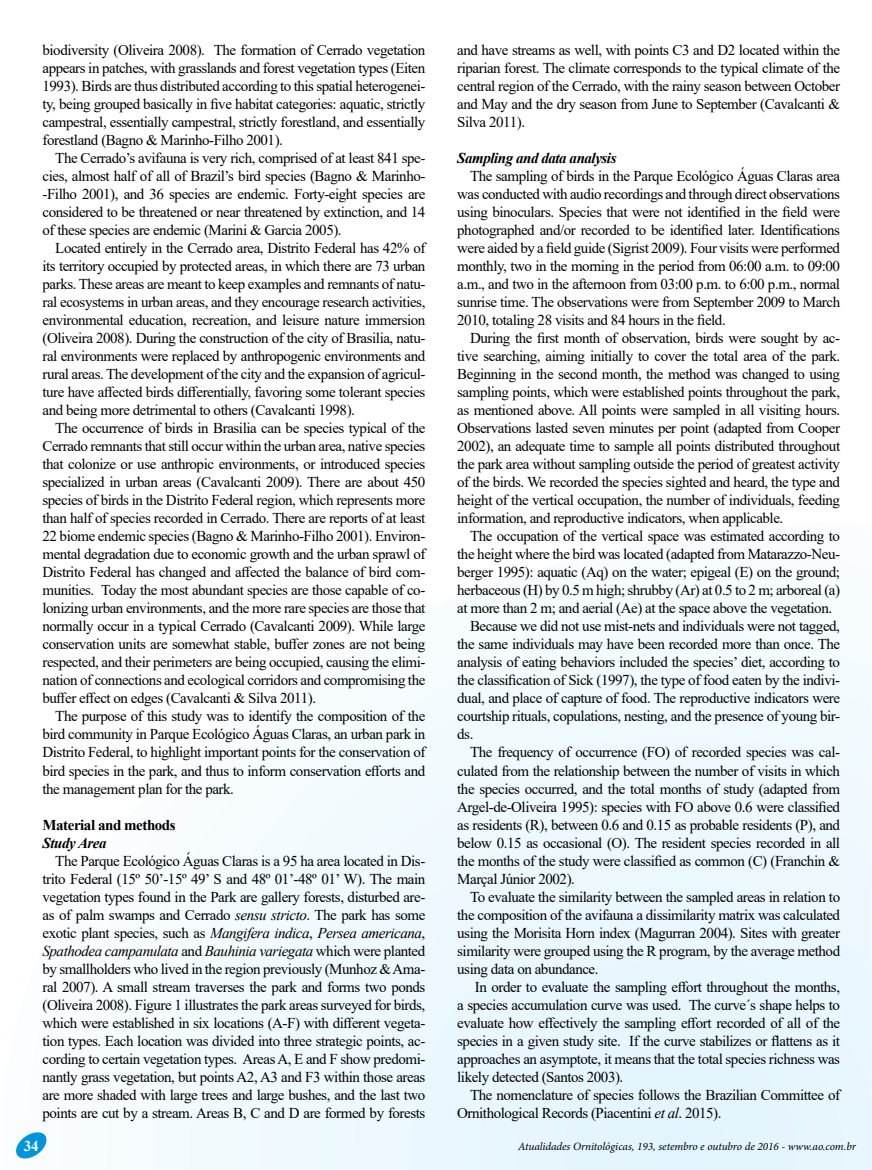
<style>
.page{position:relative;width:872px;height:1170px;background:#fff}
.page>*{position:absolute;margin:0;border:0;box-sizing:border-box;transform-origin:0 0}
.t1{font:15px/18px "Times New Roman";letter-spacing:-.03em;color:#000;text-align:justify}
.t2{font:italic 700 15px "Times New Roman";letter-spacing:-.03em;color:#000}
.t3{font:700 15px "Times New Roman";letter-spacing:-.03em;color:#000}
.t4{font:700 15px "Times New Roman";color:#fff}
.t5{font:italic 11.25px "Minion Pro";letter-spacing:-.005em;color:#000}
.s1{font-style:italic}
</style>
<div class="page">
<svg style="left:155px;top:632px;width:716px;height:537px"></svg>
<svg style="left:871px;top:731px;width:1px;height:438px"></svg>
<svg style="left:16px;top:1132px;width:31px;height:27px"></svg>
<p class="t1" style="left:43px;top:41px;width:384px">biodiversity (Oliveira 2008). The formation of Cerrado vegetation appears in patches, with grasslands and forest vegetation types (Eiten 1993). Birds are thus distributed according to this spatial heterogenei&shy;ty, being grouped basically in five habitat categories: aquatic, strictly campestral, essentially campestral, strictly forestland, and essentially forestland (Bagno &amp; Marinho-Filho 2001).</p>
<p class="t1" style="left:43px;top:149px;width:384px;text-indent:13px">The Cerrado’s avifauna is very rich, comprised of at least 841 spe&shy;cies, almost half of all of Brazil’s bird species (Bagno &amp; Marinho--Filho 2001), and 36 species are endemic. Forty-eight species are considered to be threatened or near threatened by extinction, and 14 of these species are endemic (Marini &amp; Garcia 2005).</p>
<p class="t1" style="left:43px;top:239px;width:384px;text-indent:13px">Located entirely in the Cerrado area, Distrito Federal has 42% of its territory occupied by protected areas, in which there are 73 urban parks. These areas are meant to keep examples and remnants of natu&shy;ral ecosystems in urban areas, and they encourage research activities, environmental education, recreation, and leisure nature immersion (Oliveira 2008). During the construction of the city of Brasilia, natu&shy;ral environments were replaced by anthropogenic environments and rural areas. The development of the city and the expansion of agricul&shy;ture have affected birds differentially, favoring some tolerant species and being more detrimental to others (Cavalcanti 1998).</p>
<p class="t1" style="left:43px;top:419px;width:384px;text-indent:13px">The occurrence of birds in Brasilia can be species typical of the Cerrado remnants that still occur within the urban area, native species that colonize or use anthropic environments, or introduced species specialized in urban areas (Cavalcanti 2009). There are about 450 species of birds in the Distrito Federal region, which represents more than half of species recorded in Cerrado. There are reports of at least 22 biome endemic species (Bagno &amp; Marinho-Filho 2001). Environ&shy;mental degradation due to economic growth and the urban sprawl of Distrito Federal has changed and affected the balance of bird com&shy;munities. Today the most abundant species are those capable of co&shy;lonizing urban environments, and the more rare species are those that normally occur in a typical Cerrado (Cavalcanti 2009). While large conservation units are somewhat stable, buffer zones are not being respected, and their perimeters are being occupied, causing the elimi&shy;nation of connections and ecological corridors and compromising the buffer effect on edges (Cavalcanti &amp; Silva 2011).</p>
<p class="t1" style="left:43px;top:707px;width:384px;text-indent:13px">The purpose of this study was to identify the composition of the bird community in Parque Ecológico Águas Claras, an urban park in Distrito Federal, to highlight important points for the conservation of bird species in the park, and thus to inform conservation efforts and the management plan for the park.</p>
<p class="t3" style="left:43px;top:813px;width:135px">Material and methods</p>
<p class="t2" style="left:43px;top:832px;width:66px">Study Area</p>
<p class="t1" style="left:43px;top:851px;width:384px;text-indent:13px">The Parque Ecológico Águas Claras is a 95 ha area located in Dis&shy;trito Federal (15º 50’-15º 49’ S and 48º 01’-48º 01’ W). The main vegetation types found in the Park are gallery forests, disturbed are&shy;as of palm swamps and Cerrado <span class="s1">sensu stricto</span>. The park has some exotic plant species, such as <span class="s1">Mangifera indica</span>, <span class="s1">Persea americana</span>, <span class="s1">Spathodea campanulata</span> and <span class="s1">Bauhinia variegata</span> which were planted by smallholders who lived in the region previously (Munhoz &amp; Ama&shy;ral 2007). A small stream traverses the park and forms two ponds (Oliveira 2008). Figure 1 illustrates the park areas surveyed for birds, which were established in six locations (A-F) with different vegeta&shy;tion types. Each location was divided into three strategic points, ac&shy;cording to certain vegetation types. Areas A, E and F show predomi&shy;nantly grass vegetation, but points A2, A3 and F3 within those areas are more shaded with large trees and large bushes, and the last two points are cut by a stream. Areas B, C and D are formed by forests</p>
<p class="t1" style="left:457px;top:41px;width:384px">and have streams as well, with points C3 and D2 located within the riparian forest. The climate corresponds to the typical climate of the central region of the Cerrado, with the rainy season between October and May and the dry season from June to September (Cavalcanti &amp; Silva 2011).</p>
<p class="t2" style="left:457px;top:148px;width:161px">Sampling and data analysis</p>
<p class="t1" style="left:457px;top:167px;width:384px;text-indent:13px">The sampling of birds in the Parque Ecológico Águas Claras area was conducted with audio recordings and through direct observations using binoculars. Species that were not identified in the field were photographed and/or recorded to be identified later. Identifications were aided by a field guide (Sigrist 2009). Four visits were performed monthly, two in the morning in the period from 06:00 a.m. to 09:00 a.m., and two in the afternoon from 03:00 p.m. to 6:00 p.m., normal sunrise time. The observations were from September 2009 to March 2010, totaling 28 visits and 84 hours in the field.</p>
<p class="t1" style="left:457px;top:329px;width:384px;text-indent:13px">During the first month of observation, birds were sought by ac&shy;tive searching, aiming initially to cover the total area of the park.<br>Beginning in the second month, the method was changed to using sampling points, which were established points throughout the park, as mentioned above. All points were sampled in all visiting hours.<br>Observations lasted seven minutes per point (adapted from Cooper 2002), an adequate time to sample all points distributed throughout the park area without sampling outside the period of greatest activity of the birds. We recorded the species sighted and heard, the type and height of the vertical occupation, the number of individuals, feeding information, and reproductive indicators, when applicable.</p>
<p class="t1" style="left:470px;top:527px;width:371px">The occupation of the vertical space was estimated according to</p>
<p class="t1" style="left:457px;top:545px;width:384px">the height where the bird was located (adapted from Matarazzo-Neu-</p>
<p class="t1" style="left:457px;top:563px;width:384px">berger 1995): aquatic (Aq) on the water; epigeal (E) on the ground;</p>
<p class="t1" style="left:457px;top:581px;width:384px">herbaceous (H) by 0.5 m high; shrubby (Ar) at 0.5 to 2 m; arboreal (a)</p>
<p class="t1" style="left:457px;top:599px;width:376px">at more than 2 m; and aerial (Ae) at the space above the vegetation.</p>
<p class="t1" style="left:470px;top:617px;width:371px">Because we did not use mist-nets and individuals were not tagged,</p>
<p class="t1" style="left:457px;top:635px;width:384px">the same individuals may have been recorded more than once. The</p>
<p class="t1" style="left:457px;top:653px;width:384px">analysis of eating behaviors included the species’ diet, according to</p>
<p class="t1" style="left:457px;top:671px;width:384px">the classification of Sick (1997), the type of food eaten by the indivi-</p>
<p class="t1" style="left:457px;top:689px;width:384px">dual, and place of capture of food. The reproductive indicators were</p>
<p class="t1" style="left:457px;top:707px;width:384px">courtship rituals, copulations, nesting, and the presence of young bir-</p>
<p class="t1" style="left:457px;top:725px;width:18px">ds.</p>
<p class="t1" style="left:470px;top:743px;width:371px">The frequency of occurrence (FO) of recorded species was cal-</p>
<p class="t1" style="left:457px;top:761px;width:384px">culated from the relationship between the number of visits in which</p>
<p class="t1" style="left:457px;top:779px;width:384px">the species occurred, and the total months of study (adapted from</p>
<p class="t1" style="left:457px;top:797px;width:384px">Argel-de-Oliveira 1995): species with FO above 0.6 were classified</p>
<p class="t1" style="left:457px;top:815px;width:384px">as residents (R), between 0.6 and 0.15 as probable residents (P), and</p>
<p class="t1" style="left:457px;top:833px;width:384px">below 0.15 as occasional (O). The resident species recorded in all</p>
<p class="t1" style="left:457px;top:851px;width:384px">the months of the study were classified as common (C) (Franchin &amp;</p>
<p class="t1" style="left:457px;top:869px;width:119px">Marçal Júnior 2002).</p>
<p class="t1" style="left:470px;top:887px;width:372px">To evaluate the similarity between the sampled areas in relation to</p>
<p class="t1" style="left:457px;top:905px;width:384px">the composition of the avifauna a dissimilarity matrix was calculated</p>
<p class="t1" style="left:457px;top:923px;width:384px">using the Morisita Horn index (Magurran 2004). Sites with greater</p>
<p class="t1" style="left:457px;top:941px;width:384px">similarity were grouped using the R program, by the average method</p>
<p class="t1" style="left:457px;top:959px;width:143px">using data on abundance.</p>
<p class="t1" style="left:475px;top:977px;width:366px">In order to evaluate the sampling effort throughout the months,</p>
<p class="t1" style="left:457px;top:995px;width:384px">a species accumulation curve was used. The curve´s shape helps to</p>
<p class="t1" style="left:457px;top:1013px;width:384px">evaluate how effectively the sampling effort recorded of all of the</p>
<p class="t1" style="left:457px;top:1031px;width:384px">species in a given study site. If the curve stabilizes or flattens as it</p>
<p class="t1" style="left:457px;top:1049px;width:384px">approaches an asymptote, it means that the total species richness was</p>
<p class="t1" style="left:457px;top:1067px;width:168px">likely detected (Santos 2003).</p>
<p class="t1" style="left:470px;top:1085px;width:371px">The nomenclature of species follows the Brazilian Committee of</p>
<p class="t1" style="left:457px;top:1103px;width:266px">Ornithological Records (Piacentini <span class="s1">et al</span>. 2015).</p>
<p class="t4" style="left:24px;top:1134px;width:17px">34</p>
<p class="t5" style="left:518px;top:1138px;width:339px">Atualidades Ornitológicas, 193, setembro e outubro de 2016 - www.ao.com.br</p>
</div>
